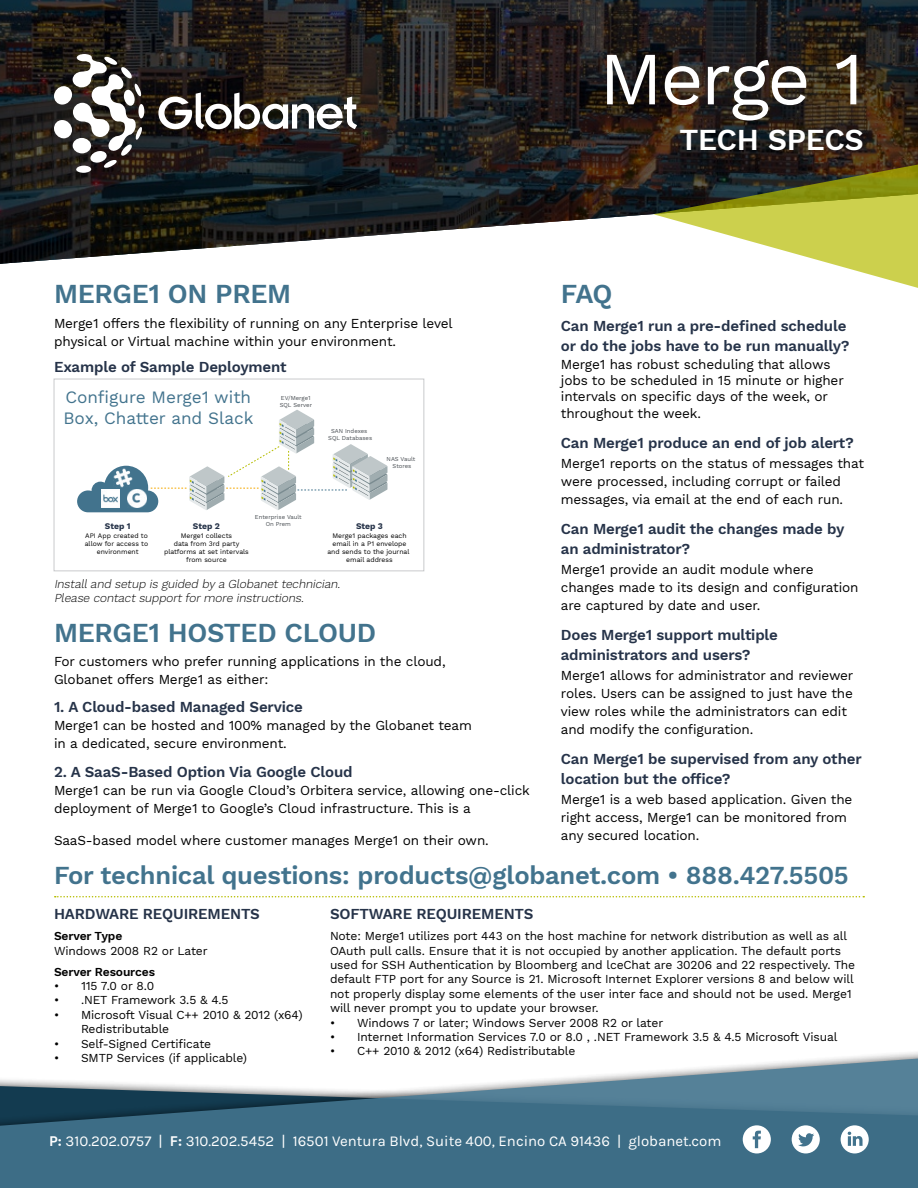
<style>
.page{position:relative;width:918px;height:1188px;background:#fff}
.page>*{position:absolute;margin:0;border:0;box-sizing:border-box;transform-origin:0 0}
.t1{font:75px "Work Sans";letter-spacing:-.04em;color:#fff}
.t2{font:600 30px "Work Sans";letter-spacing:-.01em;color:#fff}
.t3{font:600 27px "Work Sans";letter-spacing:-.01em;color:#42738d}
.t4{font:600 25.5px "Work Sans";letter-spacing:-.01em;color:#42738d}
.t5{font:17.1px/20.5px "Work Sans";color:#42738d}
.t6{font:600 15px/19.5px "Work Sans";letter-spacing:-.01em;color:#263349}
.t7{font:15px "Karla";color:#fff}
.t8{font:13.5px/18px "Work Sans";letter-spacing:-.01em;color:#000}
.t9{font:12px/14.4px "Work Sans";letter-spacing:-.01em;color:#000}
.t10{font:italic 300 12px/14.4px "Work Sans";color:#000}
.t11{font:600 12px "Work Sans";letter-spacing:-.01em;color:#000}
.t12{font:700 8.55px "Work Sans";color:#263349}
.t13{font:6.75px/8.2px "Work Sans";color:#000;text-align:center}
.t14{font:6px/7.2px "Work Sans";color:#4a4f54;text-align:center}
.s1{font-weight:700}
</style>
<div class="page">
<svg style="left:0;top:0;width:918px;height:185px;background:#24201d"></svg>
<svg style="left:0;top:1058px;width:918px;height:130px;fill:#3d6d86"></svg>
<div style="left:841px;top:1125px;width:28px;height:28px;background:#fff;border-radius:50%"></div>
<svg style="left:847px;top:1132px;width:16px;height:14px"></svg>
<div style="left:743px;top:1125px;width:28px;height:28px;background:#fff;border-radius:50%"></div>
<svg style="left:753px;top:1131px;width:8px;height:17px"></svg>
<div style="left:792px;top:1125px;width:28px;height:28px;background:#fff;border-radius:50%"></div>
<svg style="left:798px;top:1133px;width:16px;height:13px"></svg>
<div style="left:54px;top:86px;width:18px;height:19px;background:#fff;border-radius:50%"></div>
<div style="left:54px;top:120px;width:18px;height:19px;background:#fff;border-radius:50%"></div>
<div style="left:138px;top:104px;width:6px;height:15px;background:#fff;border-radius:50%"></div>
<svg style="left:72px;top:54px;width:70px;height:119px"></svg>
<svg style="left:158px;top:93px;width:199px;height:36px"></svg>
<svg style="left:0;top:185px;width:653px;height:79px"></svg>
<svg style="left:653px;top:162px;width:265px;height:126px"></svg>
<svg style="left:55px;top:896px;width:809px;height:1px"></svg>
<svg style="left:77px;top:410px;width:310px;height:102px"></svg>
<div style="left:54px;top:379px;width:370px;height:192px;border:1px solid #c9cacc"></div>
<h1 class="t1" style="left:599px;top:35px;width:267px">Merge 1</h1>
<h2 class="t2" style="left:679px;top:122px;width:186px">TECH SPECS</h2>
<h3 class="t3" style="left:54px;top:278px;width:239px">MERGE1 ON PREM</h3>
<p class="t8" style="left:54px;top:315px;width:400px">Merge1 offers the flexibility of running on any Enterprise level physical or Virtual machine within your environment.</p>
<p class="t6" style="left:54px;top:358px;width:234px">Example of Sample Deployment</p>
<p class="t5" style="left:64px;top:388px;width:191px">Configure Merge1 with<br>Box, Chatter and Slack</p>
<p class="t14" style="left:280px;top:394px;width:34px;text-align:left">EV/Merge1<br>SQL Server</p>
<p class="t14" style="left:328px;top:428px;width:46px">SAN Indexes<br>SQL Databases</p>
<p class="t14" style="left:387px;top:455px;width:30px">NAS Vault<br>Stores</p>
<p class="t12" style="left:105px;top:522px;width:27px">Step 1</p>
<p class="t13" style="left:85px;top:531px;width:65px">API App created to allow for access to environment</p>
<p class="t14" style="left:255px;top:513px;width:48px">Enterprise Vault<br>On Prem</p>
<p class="t12" style="left:193px;top:522px;width:29px">Step 2</p>
<p class="t13" style="left:164px;top:531px;width:86px">Merge1 collects<br>data from 3rd party platforms at set intervals from source</p>
<p class="t12" style="left:356px;top:522px;width:28px">Step 3</p>
<p class="t13" style="left:327px;top:531px;width:84px">Merge1 packages each email in a P1 envelope and sends to the journal email address</p>
<p class="t10" style="left:54px;top:577px;width:290px">Installand setup is guided bya Globanettechnician.<br>Please contact supportformore instructions.</p>
<h3 class="t3" style="left:54px;top:617px;width:324px">MERGE1 HOSTED CLOUD</h3>
<p class="t8" style="left:54px;top:653px;width:393px">For customers who prefer running applications in the cloud,<br>Globanet offers Merge1 as either:</p>
<p class="t6" style="left:54px;top:698px;width:251px">1. A Cloud-based Managed Service</p>
<p class="t8" style="left:54px;top:717px;width:419px">Merge1 can be hosted and 100% managed by the Globanet team in a dedicated, secure environment.</p>
<p class="t6" style="left:54px;top:762px;width:300px">2. A SaaS-Based Option Via Google Cloud</p>
<p class="t8" style="left:54px;top:782px;width:477px">Merge1 can be run via Google Cloud’s Orbitera service, allowing one-click deployment of Merge1 to Google’s Cloud infrastructure. This is a</p>
<p class="t8" style="left:54px;top:832px;width:436px">SaaS-based model where customer manages Merge1 on their own.</p>
<h3 class="t3" style="left:561px;top:278px;width:53px">FAQ</h3>
<p class="t6" style="left:561px;top:317px;width:290px">Can Merge1 run a pre-defined schedule or do the jobs have to be run manually?</p>
<p class="t8" style="left:561px;top:357px;width:284px;line-height:16.2px">Merge1 has robust scheduling that allows jobs to be scheduled in 15 minute or higher intervals on specific days of the week, or throughout the week.</p>
<p class="t6" style="left:561px;top:434px;width:294px">Can Merge1 produce an end of job alert?</p>
<p class="t8" style="left:561px;top:455px;width:305px">Merge1 reports on the status of messages that were processed, including corrupt or failed messages, via email at the end of each run.</p>
<p class="t6" style="left:561px;top:520px;width:285px">Can Merge1 audit the changes made by an administrator?</p>
<p class="t8" style="left:561px;top:561px;width:299px">Merge1 provide an audit module where changes made to its design and configuration are captured by date and user.</p>
<p class="t6" style="left:561px;top:626px;width:219px">Does Merge1 support multiple administrators and users?</p>
<p class="t8" style="left:561px;top:667px;width:294px">Merge1 allows for administrator and reviewer roles. Users can be assigned to just have the view roles while the administrators can edit and modify the configuration.</p>
<p class="t6" style="left:561px;top:750px;width:302px">Can Merge1 be supervised from any other location but the office?</p>
<p class="t8" style="left:561px;top:791px;width:293px">Merge1 is a web based application. Given the right access, Merge1 can be monitored from any secured location.</p>
<h3 class="t4" style="left:54px;top:861px;width:796px">For technical questions: products@globanet.com • 888.427.5505</h3>
<p class="t6" style="left:54px;top:905px;width:207px">HARDWARE REQUIREMENTS</p>
<p class="t11" style="left:54px;top:929px;width:70px">Server Type</p>
<p class="t9" style="left:54px;top:944px;width:155px">Windows 2008 R2 or Later</p>
<p class="t11" style="left:54px;top:965px;width:103px">Server Resources</p>
<p class="t9" style="left:54px;top:979px;width:102px">• 115 7.0 or 8.0</p>
<p class="t9" style="left:54px;top:994px;width:176px">• .NET Framework 3.5 &amp; 4.5</p>
<p class="t9" style="left:81px;top:1008px;width:223px;text-indent:-27px">• Microsoft Visual C++ 2010 &amp; 2012 (x64)<br>Redistributable</p>
<p class="t9" style="left:54px;top:1037px;width:159px">• Self-Signed Certificate</p>
<p class="t9" style="left:54px;top:1051px;width:195px">• SMTP Services (if applicable)</p>
<p class="t6" style="left:330px;top:905px;width:205px">SOFTWARE REQUIREMENTS</p>
<p class="t9" style="left:330px;top:929px;width:527px">Note: Merge1 utilizes port 443 on the host machine for network distribution as well as all OAuth pull calls. Ensure that it is not occupied by another application. The default ports used for SSH Authentication by Bloomberg and lceChat are 30206 and 22 respectively. The default FTP port for any Source is 21. Microsoft Internet Explorer versions 8 and below will not properly display some elements of the user inter face and should not be used. Merge1 will never prompt you to update your browser.</p>
<p class="t9" style="left:330px;top:1016px;width:335px">• Windows 7 or later; Windows Server 2008 R2 or later</p>
<p class="t9" style="left:330px;top:1030px;width:509px">• Internet Information Services 7.0 or 8.0 , .NET Framework 3.5 &amp; 4.5 Microsoft Visual</p>
<p class="t9" style="left:330px;top:1045px;width:247px">• C++ 2010 &amp; 2012 (x64) Redistributable</p>
<p class="t7" style="left:49px;top:1133px;width:674px"><span class="s1">P:</span> 310.202.0757 | <span class="s1">F:</span> 310.202.5452 | 16501 Ventura Blvd, Suite 400, Encino CA 91436 | globanet.com</p>
</div>
